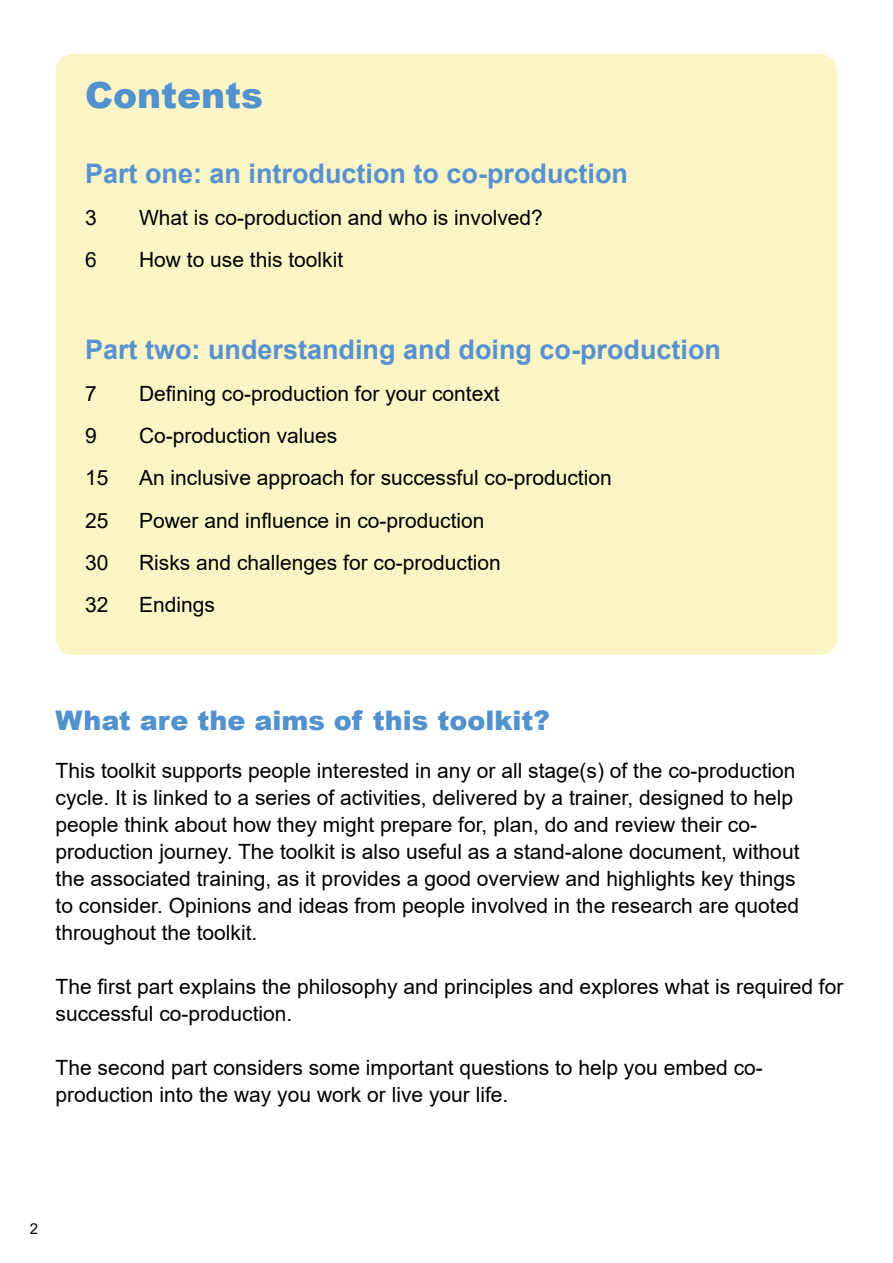
<style>
.page{position:relative;width:893px;height:1263px;background:#fff}
.page>*{position:absolute;margin:0;border:0;box-sizing:border-box;transform-origin:0 0}
.t1{font:900 36px "Arial";color:#5191cd}
.t2{font:700 27px "Arial";color:#5791cf}
.t3{font:900 27px "Arial";color:#5191cd}
.t4{font:21px/27px "Arial";color:#000}
.t5{font:15px "Arial";color:#000}
</style>
<div class="page">
<div style="left:56px;top:54px;width:781px;height:601px;background:#fbf4c5;border-radius:18px"></div>
<h1 class="t1" style="left:85px;top:69px;width:180px">Contents</h1>
<p class="t2" style="left:85px;top:154px;width:545px">Part one: an introduction to co-production</p>
<p class="t4" style="left:85px;top:204px;width:13px">3</p>
<p class="t4" style="left:139px;top:204px;width:405px">What is co-production and who is involved?</p>
<p class="t4" style="left:85px;top:246px;width:13px">6</p>
<p class="t4" style="left:139px;top:246px;width:206px">How to use this toolkit</p>
<p class="t2" style="left:85px;top:330px;width:638px">Part two: understanding and doing co-production</p>
<p class="t4" style="left:85px;top:380px;width:13px">7</p>
<p class="t4" style="left:139px;top:380px;width:362px">Defining co-production for your context</p>
<p class="t4" style="left:85px;top:422px;width:13px">9</p>
<p class="t4" style="left:139px;top:422px;width:200px">Co-production values</p>
<p class="t4" style="left:85px;top:464px;width:25px">15</p>
<p class="t4" style="left:139px;top:464px;width:474px">An inclusive approach for successful co-production</p>
<p class="t4" style="left:85px;top:507px;width:25px">25</p>
<p class="t4" style="left:139px;top:507px;width:347px">Power and influence in co-production</p>
<p class="t4" style="left:85px;top:549px;width:25px">30</p>
<p class="t4" style="left:139px;top:549px;width:363px">Risks and challenges for co-production</p>
<p class="t4" style="left:85px;top:591px;width:25px">32</p>
<p class="t4" style="left:139px;top:591px;width:77px">Endings</p>
<p class="t3" style="left:56px;top:700px;width:496px">What are the aims of this toolkit?</p>
<p class="t4" style="left:56px;top:757px;width:745px">This toolkit supports people interested in any or all stage(s) of the co-production cycle. It is linked to a series of activities, delivered by a trainer, designed to help people think about how they might prepare for, plan, do and review their co&shy;production journey. The toolkit is also useful as a stand-alone document, without the associated training, as it provides a good overview and highlights key things to consider. Opinions and ideas from people involved in the research are quoted throughout the toolkit.</p>
<p class="t4" style="left:56px;top:973px;width:789px">The first part explains the philosophy and principles and explores what is required for successful co-production.</p>
<p class="t4" style="left:56px;top:1054px;width:709px">The second part considers some important questions to help you embed co&shy;production into the way you work or live your life.</p>
<p class="t5" style="left:30px;top:1218px;width:10px">2</p>
</div>
